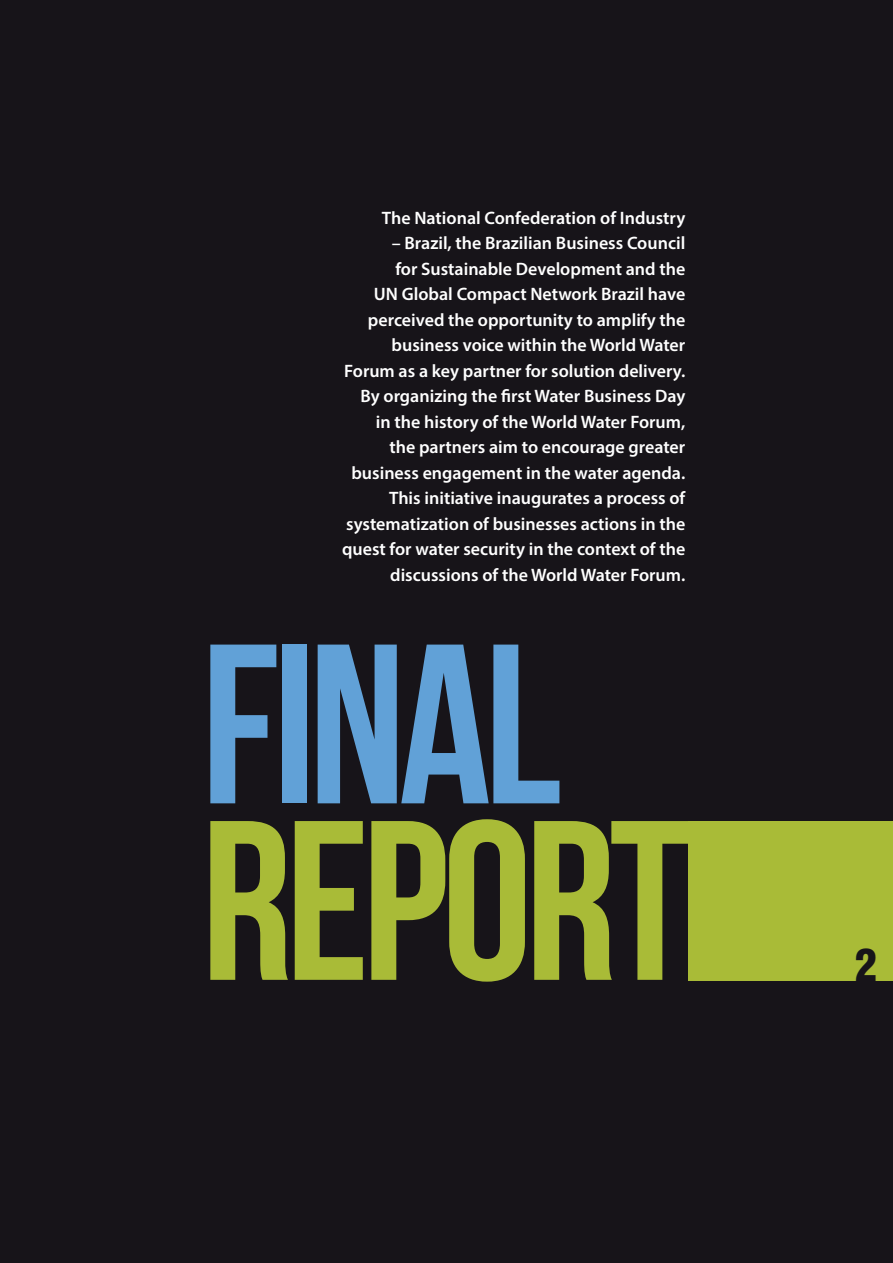
<style>
.page{position:relative;width:893px;height:1263px;background:#171419}
.page>*{position:absolute;margin:0;border:0;box-sizing:border-box;transform-origin:0 0}
.t1{font:700 226.8px "Bebas Neue";letter-spacing:-.03em;color:#a9bb37}
.t2{font:700 226.8px "Bebas Neue";letter-spacing:-.03em;color:#61a1d7}
.t3{font:900 condensed 43.5px "Helvetica LT Std";color:#171419}
.t4{font:600 18px/25.5px "Myriad Pro";color:#fff;text-align:right}
</style>
<div class="page">
<div style="left:688px;top:821px;width:205px;height:159px;background:#a9bb37"></div>
<p class="t4" style="left:382px;top:205px;width:305px">The National Confederation of Industry</p>
<p class="t4" style="left:342px;top:230px;width:345px">– Brazil, the Brazilian Business Council<br>for Sustainable Development and the<br>UN Global Compact Network Brazil have perceived the opportunity to amplify the business voice within the World Water Forum as a key partner for solution delivery.<br>By organizing the first Water Business Day in the history of the World Water Forum,<br>the partners aim to encourage greater business engagement in the water agenda.<br>This initiative inaugurates a process of systematization of businesses actions in the quest for water security in the context of the discussions of the World Water Forum.</p>
<h1 class="t2" style="left:201px;top:600px;width:361px">FINAL</h1>
<h1 class="t1" style="left:201px;top:777px;width:490px">REPORT</h1>
<h2 class="t3" style="left:855px;top:937px;width:23px">2</h2>
</div>
